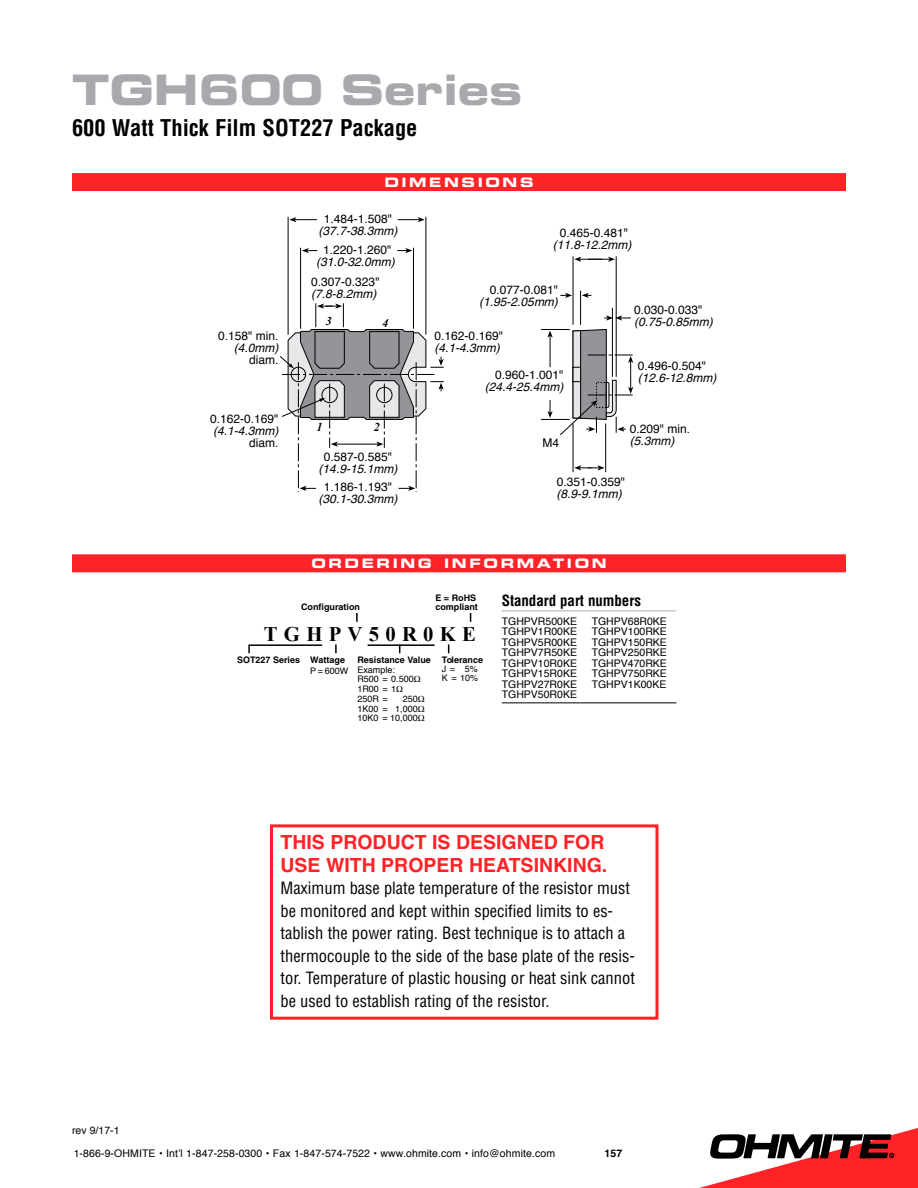
<style>
.page{position:relative;width:918px;height:1188px;background:#fff}
.page>*{position:absolute;margin:0;border:0;box-sizing:border-box;transform-origin:0 0}
.t1{font:42px "Eurostile Bold Extended Two";color:#a7a9ac}
.t2{font:700 condensed 22.5px "Helvetica";color:#000}
.t3{font:700 20.7px "Times New Roman";letter-spacing:.305em;color:#000}
.t4{font:700 19.5px/22.5px "Helvetica";color:#ff2227}
.t5{font:condensed 16.5px/22.5px "Helvetica";color:#000}
.t6{font:700 condensed 15px "Helvetica";letter-spacing:-.005em;color:#000}
.t7{font:13.05px "Eurostile Bold Extended Two";letter-spacing:.2em;color:#fff}
.t8{font:12px "Helvetica";color:#000}
.t9{font:italic 12px "Helvetica";color:#000}
.t10{font:italic 700 12px "Times New Roman";color:#000}
.t11{font:10.5px/10.5px "Helvetica";color:#000;text-align:justify}
.t12{font:700 10.5px "Helvetica";color:#000}
.t13{font:9px/9.8px "Helvetica";color:#000}
.t14{font:700 9px/9px "Helvetica";color:#000}
.s1{font-family:"Times New Roman"}
</style>
<div class="page">
<svg style="left:699px;top:1128px;width:219px;height:60px"></svg>
<div style="left:270px;top:824px;width:388px;height:196px;border:3px solid #ff2227"></div>
<div style="left:72px;top:173px;width:774px;height:18px;background:#ff2227"></div>
<div style="left:72px;top:554px;width:774px;height:18px;background:#ff2227"></div>
<hr style="left:426px;top:217px;width:1px;height:118px;background:#000">
<hr style="left:288px;top:217px;width:1px;height:118px;background:#000">
<svg style="left:289px;top:217px;width:28px;height:5px"></svg>
<svg style="left:398px;top:217px;width:27px;height:5px"></svg>
<hr style="left:300px;top:248px;width:1px;height:81px;background:#000">
<svg style="left:302px;top:248px;width:15px;height:5px"></svg>
<hr style="left:413px;top:248px;width:1px;height:81px;background:#000">
<svg style="left:397px;top:248px;width:15px;height:5px"></svg>
<hr style="left:616px;top:256px;width:1px;height:121px;background:#000">
<hr style="left:573px;top:256px;width:1px;height:69px;background:#000">
<svg style="left:574px;top:257px;width:41px;height:5px"></svg>
<hr style="left:605px;top:423px;width:1px;height:49px;background:#000">
<hr style="left:573px;top:423px;width:1px;height:49px;background:#000">
<svg style="left:574px;top:465px;width:31px;height:5px"></svg>
<hr style="left:612px;top:308px;width:1px;height:69px;background:#000">
<svg style="left:604px;top:315px;width:27px;height:6px"></svg>
<hr style="left:580px;top:291px;width:1px;height:34px;background:#000">
<svg style="left:582px;top:293px;width:9px;height:5px"></svg>
<svg style="left:560px;top:293px;width:12px;height:5px"></svg>
<svg style="left:541px;top:329px;width:95px;height:107px"></svg>
<svg style="left:280px;top:303px;width:164px;height:189px"></svg>
<hr style="left:368px;top:644px;width:66px;height:2px;background:#000">
<svg style="left:335px;top:645px;width:2px;height:7px"></svg>
<svg style="left:356px;top:614px;width:2px;height:7px"></svg>
<svg style="left:248px;top:644px;width:75px;height:10px"></svg>
<hr style="left:502px;top:703px;width:90px;height:1px;background:#000">
<hr style="left:502px;top:610px;width:174px;height:1px;background:#a7a9ac">
<hr style="left:592px;top:703px;width:84px;height:1px;background:#000">
<h1 class="t1" style="left:72px;top:60px;width:452px">TGH600 SERIES</h1>
<h2 class="t2" style="left:72px;top:114px;width:347px">600 Watt Thick Film SOT227 Package</h2>
<p class="t8" style="left:218px;top:326px;width:62px">0.158" min.</p>
<p class="t9" style="left:234px;top:340px;width:46px">(4.0mm)</p>
<p class="t8" style="left:249px;top:350px;width:31px">diam.</p>
<p class="t8" style="left:210px;top:410px;width:70px">0.162-0.169"</p>
<p class="t9" style="left:213px;top:424px;width:67px">(4.1-4.3mm)</p>
<p class="t8" style="left:249px;top:434px;width:31px">diam.</p>
<p class="t7" style="left:384px;top:173px;width:147px">D IMENS IONS</p>
<p class="t8" style="left:324px;top:210px;width:70px">1.484-1.508"</p>
<p class="t9" style="left:319px;top:224px;width:80px">(37.7-38.3mm)</p>
<p class="t8" style="left:323px;top:241px;width:70px">1.220-1.260"</p>
<p class="t9" style="left:316px;top:255px;width:80px">(31.0-32.0mm)</p>
<p class="t8" style="left:311px;top:272px;width:70px">0.307-0.323"</p>
<p class="t9" style="left:311px;top:286px;width:67px">(7.8-8.2mm)</p>
<p class="t10" style="left:326px;top:313px;width:7px">3</p>
<p class="t10" style="left:382px;top:314px;width:7px">4</p>
<p class="t10" style="left:317px;top:419px;width:7px">1</p>
<p class="t10" style="left:374px;top:419px;width:7px">2</p>
<p class="t8" style="left:324px;top:447px;width:70px">0.587-0.585"</p>
<p class="t9" style="left:319px;top:462px;width:80px">(14.9-15.1mm)</p>
<p class="t8" style="left:324px;top:478px;width:70px">1.186-1.193"</p>
<p class="t9" style="left:319px;top:492px;width:80px">(30.1-30.3mm)</p>
<p class="t8" style="left:560px;top:223px;width:70px">0.465-0.481"</p>
<p class="t9" style="left:553px;top:237px;width:80px">(11.8-12.2mm)</p>
<p class="t8" style="left:490px;top:281px;width:70px">0.077-0.081"</p>
<p class="t9" style="left:479px;top:295px;width:80px">(1.95-2.05mm)</p>
<p class="t8" style="left:435px;top:326px;width:70px">0.162-0.169"</p>
<p class="t9" style="left:435px;top:340px;width:67px">(4.1-4.3mm)</p>
<p class="t8" style="left:495px;top:366px;width:70px">0.960-1.001"</p>
<p class="t9" style="left:485px;top:380px;width:80px">(24.4-25.4mm)</p>
<p class="t8" style="left:542px;top:433px;width:18px">M4</p>
<p class="t8" style="left:634px;top:301px;width:70px">0.030-0.033"</p>
<p class="t9" style="left:634px;top:315px;width:80px">(0.75-0.85mm)</p>
<p class="t8" style="left:638px;top:356px;width:70px">0.496-0.504"</p>
<p class="t9" style="left:638px;top:371px;width:80px">(12.6-12.8mm)</p>
<p class="t8" style="left:630px;top:420px;width:62px">0.209" min.</p>
<p class="t9" style="left:630px;top:434px;width:46px">(5.3mm)</p>
<p class="t8" style="left:557px;top:473px;width:70px">0.351-0.359"</p>
<p class="t9" style="left:557px;top:487px;width:67px">(8.9-9.1mm)</p>
<p class="t7" style="left:311px;top:554px;width:16px">OR</p>
<p class="t7" style="left:345px;top:554px;width:32px">DERIN</p>
<p class="t7" style="left:418px;top:554px;width:43px">G INFORMA</p>
<p class="t7" style="left:553px;top:554px;width:28px">TION</p>
<p class="t14" style="left:301px;top:602px;width:60px">Configuration</p>
<p class="t14" style="left:435px;top:593px;width:44px">E = RoHS compliant</p>
<p class="t3" style="left:264px;top:619px;width:214px">TGHPV50R0KE</p>
<p class="t14" style="left:237px;top:655px;width:65px">SOT227 Series</p>
<p class="t14" style="left:442px;top:655px;width:43px">Tolerance</p>
<p class="t13" style="left:442px;top:664px;width:38px;line-height:9px">J = 5%<br>K = 10%</p>
<p class="t14" style="left:357px;top:655px;width:75px">Resistance Value</p>
<p class="t13" style="left:357px;top:665px;width:65px">Example:<br>R500 = 0.500<span class="s1">Ω<br></span>1R00 = 1<span class="s1">Ω<br></span>250R =</p>
<p class="t14" style="left:310px;top:655px;width:37px">Wattage</p>
<p class="t13" style="left:310px;top:666px;width:40px">P = 600W</p>
<p class="t13" style="left:357px;top:694px;width:69px;text-align:justify;text-indent:45px">250<span class="s1">Ω </span>1K00 = 1,000<span class="s1">Ω </span>10K0 = 10,000<span class="s1">Ω</span></p>
<p class="t6" style="left:502px;top:591px;width:141px">Standard part numbers</p>
<p class="t11" style="left:592px;top:616px;width:77px">TGHPV68R0KE TGHPV100RKE TGHPV150RKE TGHPV250RKE TGHPV470RKE TGHPV750RKE TGHPV1K00KE</p>
<p class="t11" style="left:502px;top:616px;width:77px">TGHPVR500KE TGHPV1R00KE TGHPV5R00KE TGHPV7R50KE TGHPV10R0KE TGHPV15R0KE TGHPV27R0KE TGHPV50R0KE</p>
<p class="t11" style="left:72px;top:1125px;width:49px">rev 9/17-1</p>
<p class="t4" style="left:280px;top:831px;width:328px">THIS PRODUCT IS DESIGNED FOR<br>USE WITH PROPER HEATSINKING.</p>
<p class="t5" style="left:280px;top:877px;width:356px">Maximum base plate temperature of the resistor must be monitored and kept within specified limits to es&shy;tablish the power rating. Best technique is to attach a thermocouple to the side of the base plate of the resis&shy;tor. Temperature of plastic housing or heat sink cannot be used to establish rating of the resistor.</p>
<p class="t11" style="left:74px;top:1148px;width:483px">1-866-9-OHMITE • Int’l 1-847-258-0300 • Fax 1-847-574-7522 • www.ohmite.com • info@ohmite.com</p>
<p class="t12" style="left:604px;top:1147px;width:19px">157</p>
</div>
